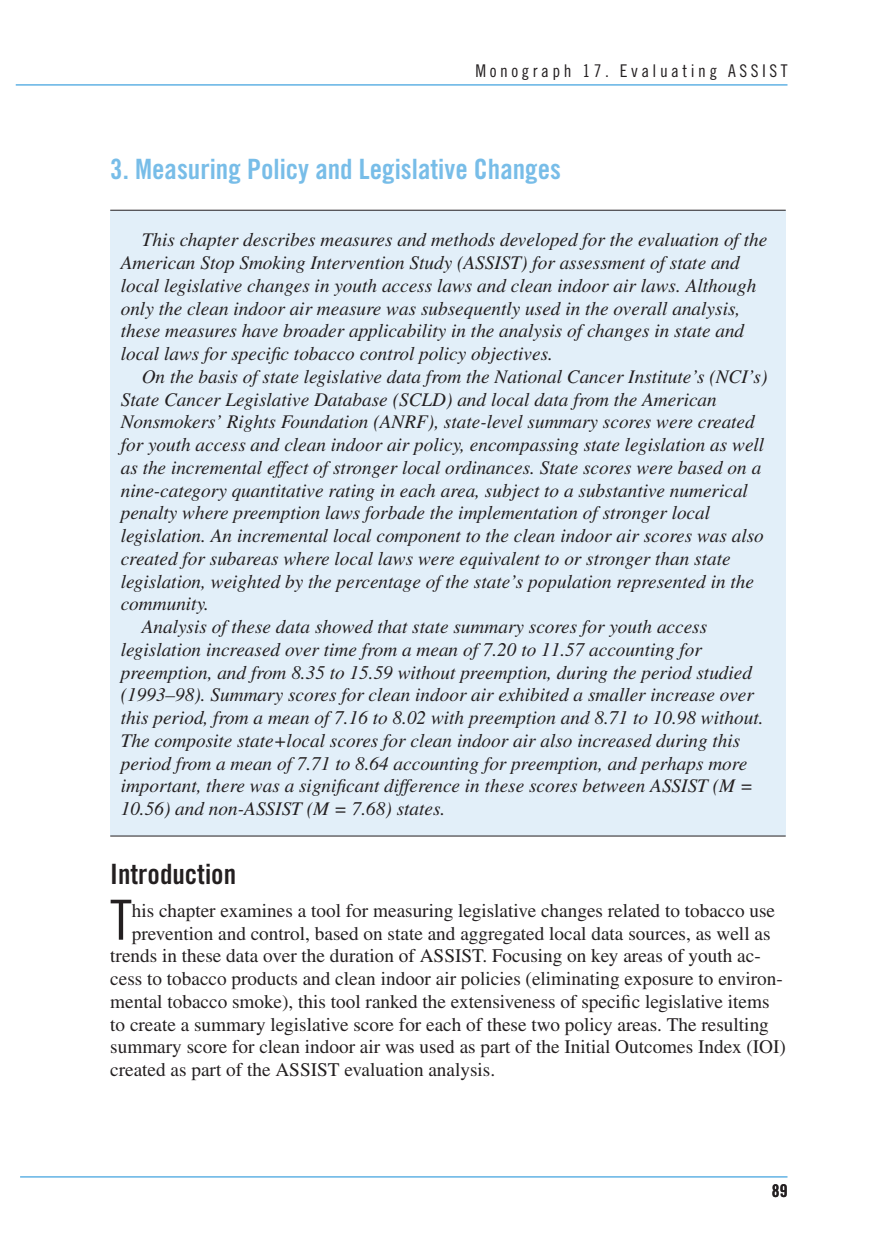
<style>
.page{position:relative;width:882px;height:1260px;background:#fff}
.page>*{position:absolute;margin:0;border:0;box-sizing:border-box;transform-origin:0 0}
.t1{font:55.3px "Trade Gothic Cond Eighteen";color:#231f20}
.t2{font:28px "Trade Gothic Bold Cond Twenty";color:#78bde8}
.t3{font:28px "Trade Gothic Bold Cond Twenty";color:#231f20}
.t4{font:italic 19.25px/22.8px "Times";color:#231f20}
.t5{font:19.25px "Times";color:#231f20}
.t6{font:17.5px "Trade Gothic Cond Eighteen";letter-spacing:.2em;color:#231f20}
.t7{font:17.5px "Trade Gothic Bold Cond Twenty";color:#231f20}
</style>
<div class="page">
<div style="left:110px;top:210px;width:676px;height:626px;background:#e2eff9"></div>
<hr style="left:16px;top:84px;width:772px;height:2px;background:#78bde8">
<hr style="left:20px;top:1176px;width:768px;height:2px;background:#78bde8">
<hr style="left:110px;top:210px;width:676px;height:1px;background:#231f20">
<hr style="left:110px;top:836px;width:676px;height:1px;background:#231f20">
<p class="t6" style="left:476px;top:60px;width:313px">Monograph 17. Evaluating ASSIST</p>
<p class="t2" style="left:110px;top:152px;width:452px">3. Measuring Policy and Legislative Changes</p>
<p class="t4" style="left:121px;top:229px;width:648px;text-indent:21px">This chapter describes measures and methods developed for the evaluation of the American Stop Smoking Intervention Study (ASSIST) for assessment of state and local legislative changes in youth access laws and clean indoor air laws. Although only the clean indoor air measure was subsequently used in the overall analysis, these measures have broader applicability in the analysis of changes in state and local laws for specific tobacco control policy objectives.</p>
<p class="t4" style="left:121px;top:365px;width:648px;text-indent:21px">On the basis of state legislative data from the National Cancer Institute’s (NCI’s)<br>State Cancer Legislative Database (SCLD) and local data from the American Nonsmokers’ Rights Foundation (ANRF), state-level summary scores were created for youth access and clean indoor air policy, encompassing state legislation as well as the incremental effect of stronger local ordinances. State scores were based on a nine-category quantitative rating in each area, subject to a substantive numerical penalty where preemption laws forbade the implementation of stronger local legislation. An incremental local component to the clean indoor air scores was also created for subareas where local laws were equivalent to or stronger than state legislation, weighted by the percentage of the state’s population represented in the community.</p>
<p class="t4" style="left:121px;top:615px;width:644px;text-indent:21px">Analysis of these data showed that state summary scores for youth access legislation increased over time from a mean of 7.20 to 11.57 accounting for preemption, and from 8.35 to 15.59 without preemption, during the period studied (1993–98). Summary scores for clean indoor air exhibited a smaller increase over this period, from a mean of 7.16 to 8.02 with preemption and 8.71 to 10.98 without.<br>The composite state+local scores for clean indoor air also increased during this period from a mean of 7.71 to 8.64 accounting for preemption, and perhaps more important, there was a significant difference in these scores between ASSIST (M = 10.56) and non-ASSIST (M = 7.68) states.</p>
<p class="t3" style="left:110px;top:857px;width:127px">Introduction</p>
<p class="t1" style="left:110px;top:887px;width:23px">T</p>
<p class="t5" style="left:132px;top:900px;width:645px">his chapter examines a tool for measuring legislative changes related to tobacco use</p>
<p class="t5" style="left:132px;top:922px;width:640px">prevention and control, based on state and aggregated local data sources, as well as</p>
<p class="t5" style="left:110px;top:945px;width:651px">trends in these data over the duration of ASSIST. Focusing on key areas of youth ac-</p>
<p class="t5" style="left:110px;top:968px;width:673px">cess to tobacco products and clean indoor air policies (eliminating exposure to environ-</p>
<p class="t5" style="left:110px;top:991px;width:661px">mental tobacco smoke), this tool ranked the extensiveness of specific legislative items</p>
<p class="t5" style="left:110px;top:1013px;width:660px">to create a summary legislative score for each of these two policy areas. The resulting</p>
<p class="t5" style="left:110px;top:1036px;width:677px">summary score for clean indoor air was used as part of the Initial Outcomes Index (IOI)</p>
<p class="t5" style="left:110px;top:1059px;width:387px">created as part of the ASSIST evaluation analysis.</p>
<p class="t7" style="left:772px;top:1180px;width:17px">89</p>
</div>
